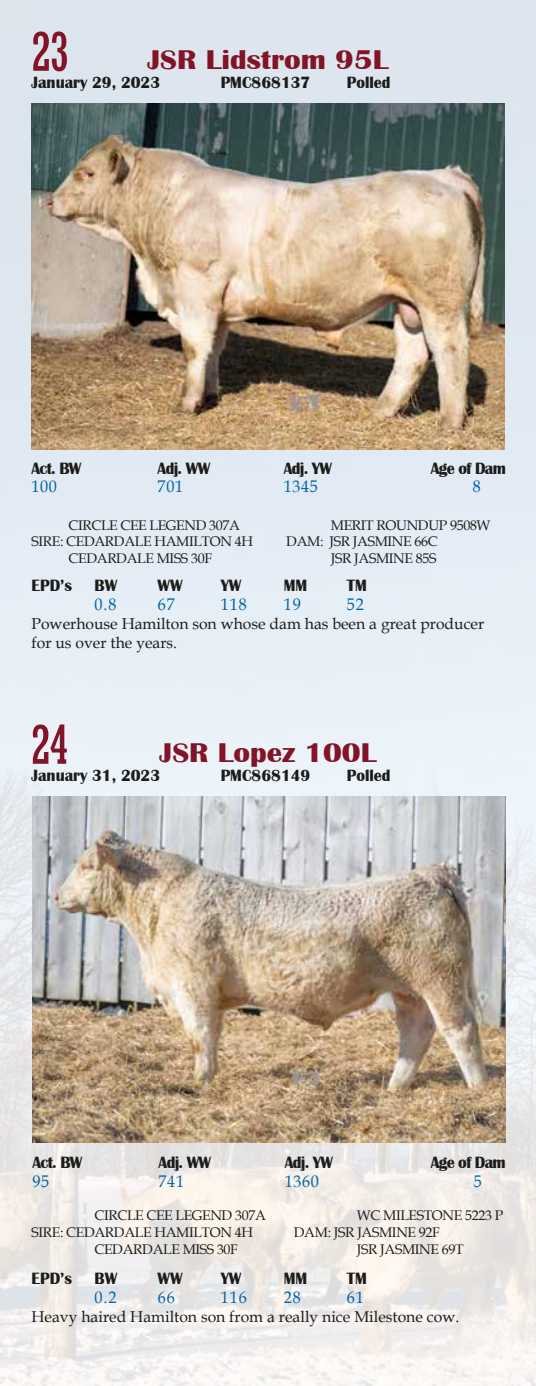
<style>
.page{position:relative;width:536px;height:1386px;background:#fff}
.page>*{position:absolute;margin:0;border:0;box-sizing:border-box;transform-origin:0 0}
.t1{font:condensed 52.5px "Rockwell";color:#831326}
.t2{font:700 27.82px "Britannic";color:#831326;scale:1.1 1}
.t3{font:700 16.8px "Britannic";color:#1c1c1a;scale:.95 1}
.t4{font:16.8px "Book Antiqua";letter-spacing:.04em;color:#0063a6;scale:.95 1}
.t5{font:15.75px/18.9px "Book Antiqua";color:#1c1c1a}
.t6{font:14px "Book Antiqua";letter-spacing:-.025em;color:#1c1c1a}
</style>
<div class="page">
<img style="left:0;top:0;width:536px;height:1386px">
<img style="left:32px;top:796px;width:473px;height:347px">
<img style="left:32px;top:103px;width:472px;height:347px">
<h1 class="t1" style="left:32px;top:22px;width:39px">23</h1>
<h2 class="t2" style="left:147px;top:44px;width:220px">JSR Lidstrom 95L</h2>
<p class="t3" style="left:32px;top:73px;width:137px">January 29, 2023</p>
<p class="t3" style="left:221px;top:73px;width:96px">PMC868137</p>
<p class="t3" style="left:347px;top:73px;width:47px">Polled</p>
<p class="t3" style="left:32px;top:459px;width:54px">Act. BW</p>
<p class="t3" style="left:157px;top:459px;width:57px">Adj. WW</p>
<p class="t3" style="left:283px;top:459px;width:52px">Adj. YW</p>
<p class="t3" style="left:430px;top:459px;width:81px">Age of Dam</p>
<p class="t4" style="left:32px;top:475px;width:28px">100</p>
<p class="t4" style="left:158px;top:475px;width:28px">701</p>
<p class="t4" style="left:283px;top:475px;width:37px">1345</p>
<p class="t4" style="left:473px;top:475px;width:10px">8</p>
<p class="t6" style="left:69px;top:515px;width:173px">CIRCLE CEE LEGEND 307A</p>
<p class="t6" style="left:31px;top:532px;width:223px">SIRE: CEDARDALE HAMILTON 4H</p>
<p class="t6" style="left:69px;top:549px;width:145px">CEDARDALE MISS 30F</p>
<p class="t6" style="left:331px;top:515px;width:161px">MERIT ROUNDUP 9508W</p>
<p class="t6" style="left:286px;top:532px;width:153px">DAM: JSR JASMINE 66C</p>
<p class="t6" style="left:331px;top:549px;width:107px">JSR JASMINE 85S</p>
<p class="t3" style="left:32px;top:576px;width:44px">EPD’s</p>
<p class="t3" style="left:95px;top:576px;width:25px">BW</p>
<p class="t3" style="left:158px;top:576px;width:28px">WW</p>
<p class="t3" style="left:221px;top:576px;width:23px">YW</p>
<p class="t3" style="left:284px;top:576px;width:26px">MM</p>
<p class="t3" style="left:347px;top:576px;width:23px">TM</p>
<p class="t4" style="left:95px;top:593px;width:25px">0.8</p>
<p class="t4" style="left:158px;top:593px;width:19px">67</p>
<p class="t4" style="left:221px;top:593px;width:29px">118</p>
<p class="t4" style="left:284px;top:593px;width:19px">19</p>
<p class="t4" style="left:347px;top:593px;width:19px">52</p>
<p class="t5" style="left:32px;top:614px;width:454px">Powerhouse Hamilton son whose dam has been a great producer for us over the years.</p>
<h1 class="t1" style="left:32px;top:715px;width:39px">24</h1>
<h2 class="t2" style="left:159px;top:737px;width:198px">JSR Lopez 100L</h2>
<p class="t3" style="left:32px;top:766px;width:137px">January 31, 2023</p>
<p class="t3" style="left:221px;top:766px;width:96px">PMC868149</p>
<p class="t3" style="left:347px;top:766px;width:47px">Polled</p>
<p class="t3" style="left:32px;top:1153px;width:54px">Act. BW</p>
<p class="t3" style="left:158px;top:1153px;width:57px">Adj. WW</p>
<p class="t3" style="left:284px;top:1153px;width:52px">Adj. YW</p>
<p class="t3" style="left:430px;top:1153px;width:80px">Age of Dam</p>
<p class="t4" style="left:32px;top:1170px;width:19px">95</p>
<p class="t4" style="left:158px;top:1170px;width:28px">741</p>
<p class="t4" style="left:284px;top:1170px;width:37px">1360</p>
<p class="t4" style="left:474px;top:1170px;width:10px">5</p>
<p class="t6" style="left:94px;top:1206px;width:173px">CIRCLE CEE LEGEND 307A</p>
<p class="t6" style="left:31px;top:1222px;width:223px">SIRE: CEDARDALE HAMILTON 4H</p>
<p class="t6" style="left:94px;top:1239px;width:145px">CEDARDALE MISS 30F</p>
<p class="t6" style="left:357px;top:1206px;width:148px">WC MILESTONE 5223 P</p>
<p class="t6" style="left:294px;top:1222px;width:147px">DAM: JSR JASMINE 92F</p>
<p class="t6" style="left:357px;top:1239px;width:108px">JSR JASMINE 69T</p>
<p class="t3" style="left:32px;top:1269px;width:44px">EPD’s</p>
<p class="t3" style="left:95px;top:1269px;width:25px">BW</p>
<p class="t3" style="left:158px;top:1269px;width:28px">WW</p>
<p class="t3" style="left:221px;top:1269px;width:23px">YW</p>
<p class="t3" style="left:284px;top:1269px;width:26px">MM</p>
<p class="t3" style="left:347px;top:1269px;width:23px">TM</p>
<p class="t4" style="left:95px;top:1286px;width:25px">0.2</p>
<p class="t4" style="left:158px;top:1286px;width:19px">66</p>
<p class="t4" style="left:221px;top:1286px;width:29px">116</p>
<p class="t4" style="left:284px;top:1286px;width:19px">28</p>
<p class="t4" style="left:347px;top:1286px;width:19px">61</p>
<p class="t5" style="left:32px;top:1307px;width:429px">Heavy haired Hamilton son from a really nice Milestone cow.</p>
</div>
